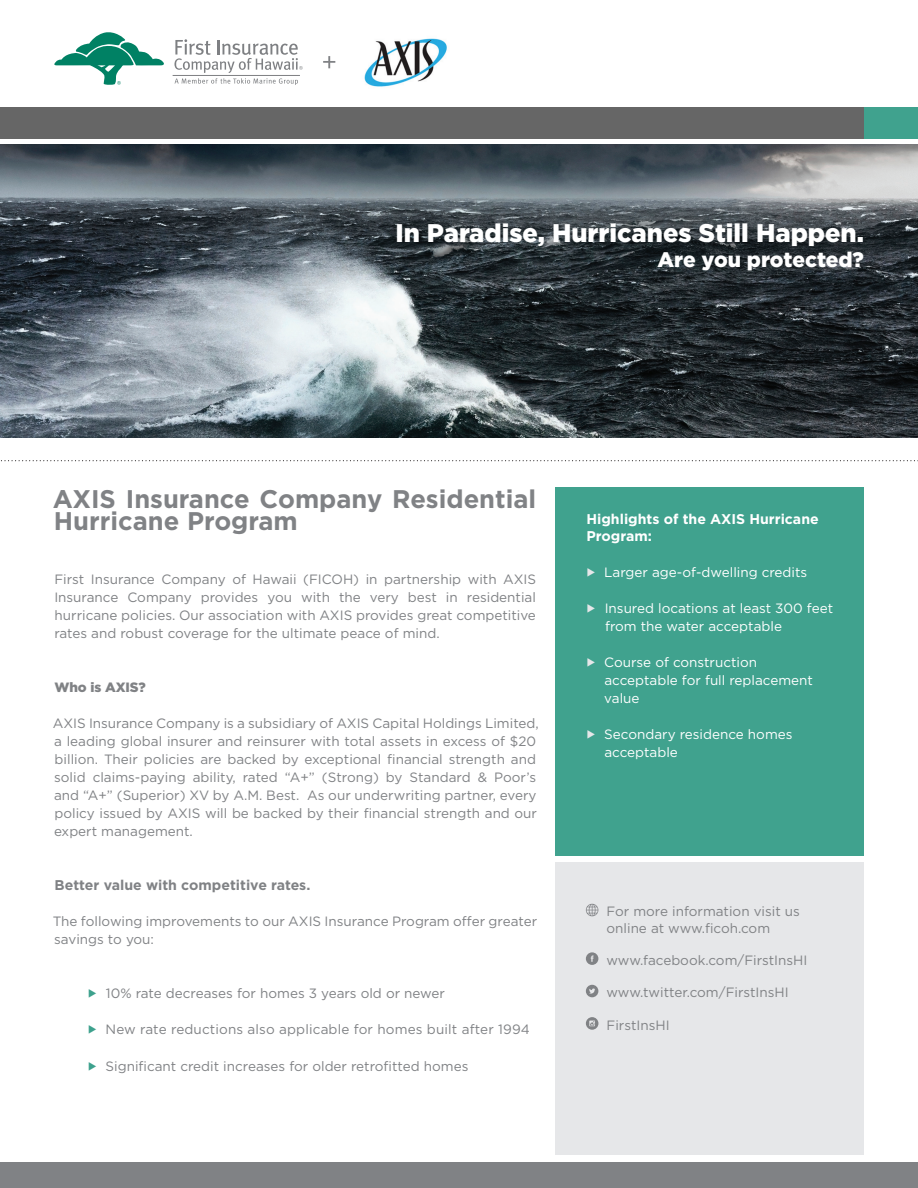
<style>
.page{position:relative;width:918px;height:1188px;background:#fff}
.page>*{position:absolute;margin:0;border:0;box-sizing:border-box;transform-origin:0 0}
.t1{font:700 25.5px/22.5px "Gotham";color:#808285}
.t2{font:900 25.5px "Gotham";color:#fff}
.t3{font:900 21px "Gotham";letter-spacing:-.005em;color:#fff}
.t4{font:700 14.1px/17px "Gotham";color:#fff}
.t5{font:700 14.1px "Gotham";color:#808285}
.t6{font:13.5px/18px "Gotham";color:#808285}
.t7{font:13.5px/18px "Gotham";color:#fff}
.t8{font:900 13.5px "Gotham";color:#808285}
.s1{color:#3da18d}
.s2{color:#e6e7e9}
</style>
<div class="page">
<div style="left:555px;top:487px;width:309px;height:368px;background:#40a28e"></div>
<div style="left:555px;top:862px;width:309px;height:293px;background:#e6e7e9"></div>
<div style="left:864px;top:107px;width:54px;height:32px;background:#40a28e"></div>
<div style="left:0;top:107px;width:864px;height:32px;background:#666"></div>
<img style="left:0;top:145px;width:918px;height:293px">
<div style="left:0;top:1162px;width:918px;height:26px;background:#808285"></div>
<img style="left:364px;top:38px;width:83px;height:49px">
<svg style="left:323px;top:56px;width:12px;height:12px"></svg>
<svg style="left:586px;top:904px;width:12px;height:12px"></svg>
<svg style="left:586px;top:952px;width:12px;height:13px"></svg>
<svg style="left:586px;top:985px;width:12px;height:12px"></svg>
<svg style="left:586px;top:1017px;width:12px;height:13px"></svg>
<svg style="left:1px;top:460px;width:917px;height:1px"></svg>
<hr style="left:173px;top:75px;width:127px;height:1px;background:#7e8083">
<svg style="left:54px;top:32px;width:110px;height:53px"></svg>
<svg style="left:174px;top:39px;width:129px;height:46px"></svg>
<h1 class="t2" style="left:395px;top:215px;width:470px">In Paradise, Hurricanes Still Happen.</h1>
<h2 class="t3" style="left:658px;top:245px;width:208px">Are you protected?</h2>
<h1 class="t1" style="left:53px;top:487px;width:485px">AXIS Insurance Company Residential<br>Hurricane Program</h1>
<p class="t6" style="left:54px;top:570px;width:483px;text-align:justify">First Insurance Company of Hawaii (FICOH) in partnership with AXIS Insurance Company provides you with the very best in residential hurricane policies. Our association with AXIS provides great competitive rates and robust coverage for the ultimate peace of mind.</p>
<p class="t8" style="left:54px;top:678px;width:93px">Who is AXIS?</p>
<p class="t6" style="left:53px;top:714px;width:488px">AXIS Insurance Company is a subsidiary of AXIS Capital Holdings Limited, a leading global insurer and reinsurer with total assets in excess of $20 billion. Their policies are backed by exceptional financial strength and solid claims-paying ability, rated “A+” (Strong) by Standard &amp; Poor’s and “A+” (Superior) XV by A.M. Best. As our underwriting partner, every policy issued by AXIS will be backed by their financial strength and our expert management.</p>
<p class="t5" style="left:55px;top:877px;width:257px">Better value with competitive rates.</p>
<p class="t6" style="left:53px;top:912px;width:486px">The following improvements to our AXIS Insurance Program offer greater savings to you:</p>
<p class="t6" style="left:87px;top:984px;width:359px"><span class="s1">▶</span> 10% rate decreases for homes 3 years old or newer</p>
<p class="t6" style="left:87px;top:1020px;width:444px"><span class="s1">▶</span> New rate reductions also applicable for homes built after 1994</p>
<p class="t6" style="left:87px;top:1056px;width:383px"><span class="s1">▶</span> Significant credit increases for older retrofitted homes</p>
<p class="t4" style="left:586px;top:511px;width:234px">Highlights of the AXIS Hurricane<br>Program:</p>
<p class="t7" style="left:586px;top:563px;width:223px"><span class="s2">▶</span> Larger age-of-dwelling credits</p>
<p class="t7" style="left:605px;top:599px;width:230px;text-indent:-19px"><span class="s2">▶</span> Insured locations at least 300 feet from the water acceptable</p>
<p class="t7" style="left:604px;top:653px;width:210px;text-indent:-19px"><span class="s2">▶</span> Course of construction acceptable for full replacement value</p>
<p class="t7" style="left:604px;top:725px;width:190px;text-indent:-19px"><span class="s2">▶</span> Secondary residence homes acceptable</p>
<p class="t6" style="left:607px;top:903px;width:195px;line-height:16.2px">For more information visit us online at www.ficoh.com</p>
<p class="t6" style="left:607px;top:951px;width:202px">www.facebook.com/FirstInsHI</p>
<p class="t6" style="left:607px;top:983px;width:184px">www.twitter.com/FirstInsHI</p>
<p class="t6" style="left:607px;top:1016px;width:65px">FirstInsHI</p>
</div>
